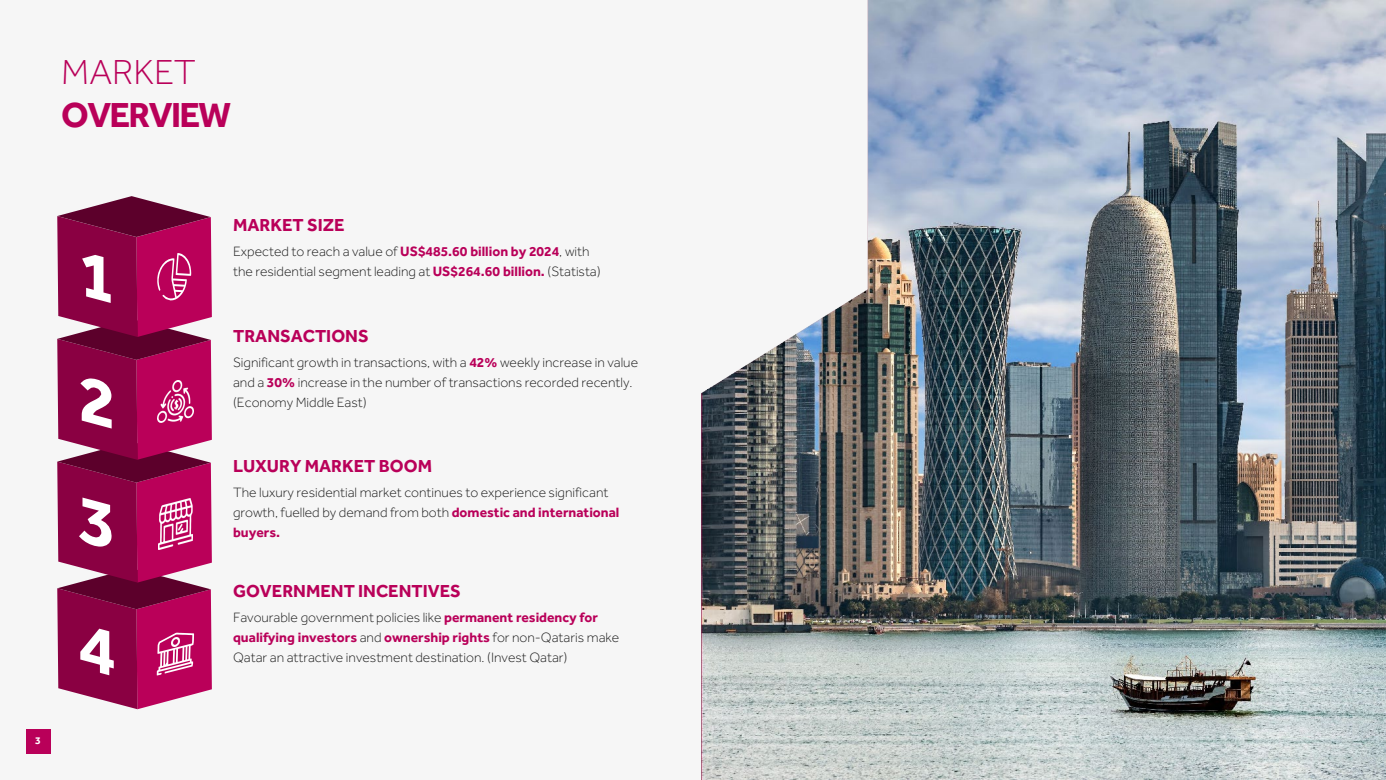
<style>
.page{position:relative;width:1386px;height:780px;background:#fff}
.page>*{position:absolute;margin:0;border:0;box-sizing:border-box;transform-origin:0 0}
.t1{font:700 35.88px "Effra";letter-spacing:-.045em;color:#b90059}
.t2{font:300 35.88px "Effra";color:#b90059}
.t3{font:700 17.94px "Effra";color:#b90059}
.t4{font:300 14px/20.1px "Effra";color:#1e1e1e}
.t5{font:700 10.5px "Effra";color:#fff}
.s1{font-weight:700;color:#b90059}
</style>
<div class="page">
<div style="left:0;top:0;width:1385px;height:779px;background:#f6f6f6"></div>
<svg style="left:57px;top:196px;width:155px;height:513px;background:#a52763"></svg>
<img style="left:701px;top:0;width:684px;height:779px">
<div style="left:26px;top:729px;width:25px;height:24px;background:#b90059"></div>
<h2 class="t2" style="left:61px;top:51px;width:136px">MARKET</h2>
<h2 class="t1" style="left:61px;top:93px;width:171px">OVERVIEW</h2>
<p class="t5" style="left:35px;top:734px;width:7px">3</p>
<p class="t3" style="left:233px;top:214px;width:113px">MARKET SIZE</p>
<p class="t4" style="left:233px;top:241px;width:369px">Expected to reach a value of <span class="s1">US$485.60 billion by 2024</span>, with the residential segment leading at <span class="s1">US$264.60 billion.</span> (Statista)</p>
<p class="t3" style="left:233px;top:325px;width:137px">TRANSACTIONS</p>
<p class="t4" style="left:233px;top:352px;width:406px">Significant growth in transactions, with a <span class="s1">42%</span> weekly increase in value and a <span class="s1">30%</span> increase in the number of transactions recorded recently. (Economy Middle East)</p>
<p class="t3" style="left:233px;top:455px;width:200px">LUXURY MARKET BOOM</p>
<p class="t4" style="left:233px;top:482px;width:388px">The luxury residential market continues to experience significant growth, fuelled by demand from both <span class="s1">domestic and international buyers.</span></p>
<p class="t3" style="left:233px;top:579px;width:229px">GOVERNMENT INCENTIVES</p>
<p class="t4" style="left:233px;top:606px;width:387px">Favourable government policies like <span class="s1">permanent residency for qualifying investors</span> and <span class="s1">ownership rights</span> for non-Qataris make<br>Qatar an attractive investment destination. (Invest Qatar)</p>
</div>
